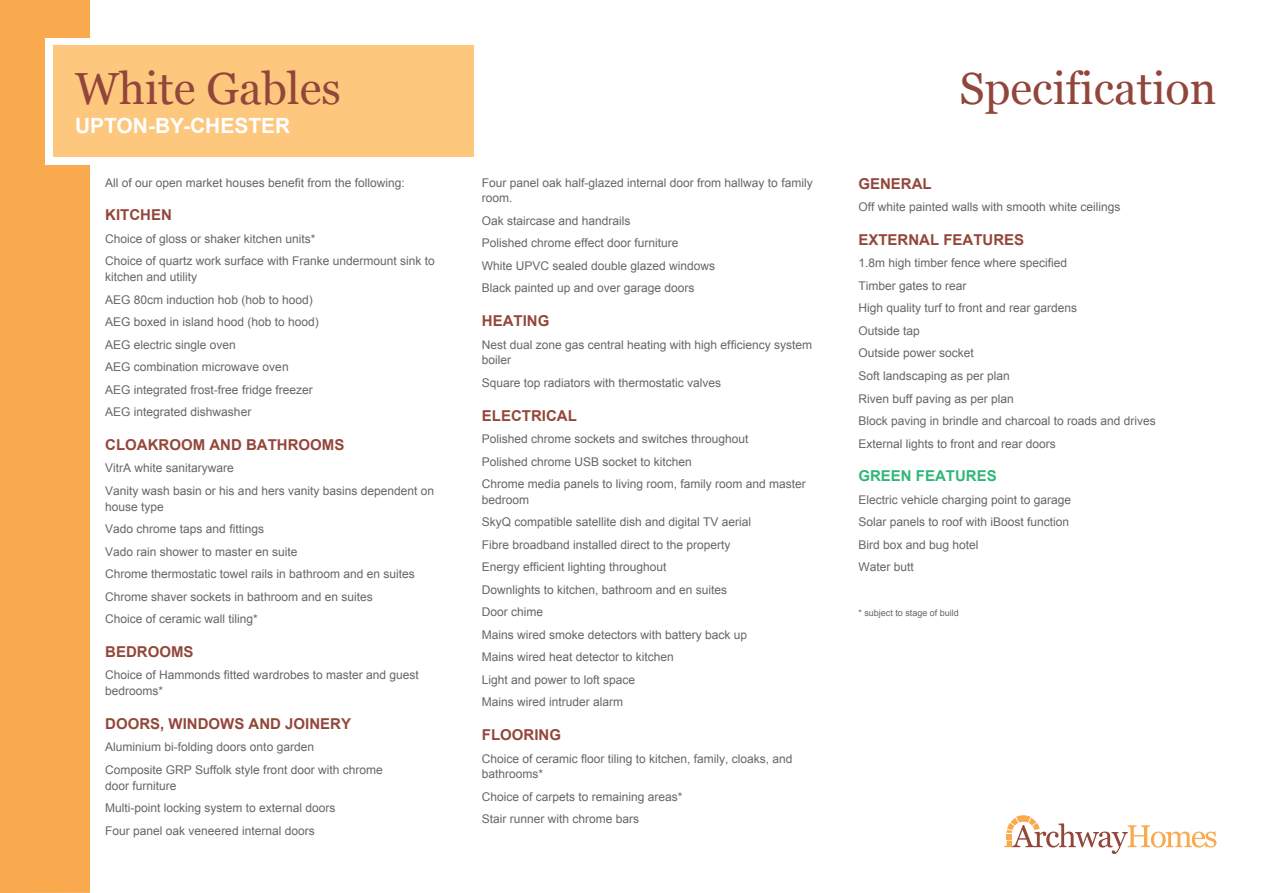
<style>
.page{position:relative;width:1263px;height:893px;background:#fff}
.page>*{position:absolute;margin:0;border:0;box-sizing:border-box;transform-origin:0 0}
.t1{font:45px "Georgia";color:#91453b}
.t2{font:700 21px "Arial";color:#fff}
.t3{font:700 15px "Arial";color:#93473b}
.t4{font:700 15px "Arial";color:#30b778}
.t5{font:12px/22.5px "Arial";color:#666}
.t6{font:9px "Arial";color:#666}
</style>
<div class="page">
<svg style="left:1004px;top:815px;width:212px;height:39px"></svg>
<div style="left:0;top:0;width:90px;height:893px;background:#faaa4e"></div>
<div style="left:45px;top:38px;width:436px;height:126px;background:#fff"></div>
<div style="left:52px;top:45px;width:421px;height:112px;background:#fdc77d"></div>
<h1 class="t1" style="left:75px;top:56px;width:267px">White Gables</h1>
<h2 class="t2" style="left:75px;top:112px;width:217px">UPTON-BY-CHESTER</h2>
<p class="t5" style="left:105px;top:171px;width:301px">All of our open market houses benefit from the following:</p>
<p class="t3" style="left:105px;top:205px;width:68px">KITCHEN</p>
<p class="t5" style="left:105px;top:227px;width:331px">Choice of gloss or shaker kitchen units*<br>Choice of quartz work surface with Franke undermount sink to</p>
<p class="t5" style="left:105px;top:266px;width:215px">kitchen and utility<br>AEG 80cm induction hob (hob to hood)<br>AEG boxed in island hood (hob to hood)<br>AEG electric single oven<br>AEG combination microwave oven<br>AEG integrated frost-free fridge freezer<br>AEG integrated dishwasher</p>
<p class="t3" style="left:105px;top:435px;width:241px">CLOAKROOM AND BATHROOMS</p>
<p class="t5" style="left:105px;top:457px;width:330px">VitrA white sanitaryware<br>Vanity wash basin or his and hers vanity basins dependent on</p>
<p class="t5" style="left:105px;top:495px;width:311px">house type<br>Vado chrome taps and fittings<br>Vado rain shower to master en suite<br>Chrome thermostatic towel rails in bathroom and en suites Chrome shaver sockets in bathroom and en suites<br>Choice of ceramic wall tiling*</p>
<p class="t3" style="left:105px;top:642px;width:90px">BEDROOMS</p>
<p class="t5" style="left:105px;top:667px;width:315px;line-height:15.8px">Choice of Hammonds fitted wardrobes to master and guest bedrooms*</p>
<p class="t3" style="left:105px;top:714px;width:247px">DOORS, WINDOWS AND JOINERY</p>
<p class="t5" style="left:105px;top:736px;width:279px">Aluminium bi-folding doors onto garden<br>Composite GRP Suffolk style front door with chrome</p>
<p class="t5" style="left:105px;top:774px;width:232px">door furniture<br>Multi-point locking system to external doors<br>Four panel oak veneered internal doors</p>
<p class="t5" style="left:482px;top:175px;width:332px;line-height:15.8px">Four panel oak half-glazed internal door from hallway to family room.</p>
<p class="t5" style="left:482px;top:209px;width:235px">Oak staircase and handrails<br>Polished chrome effect door furniture<br>White UPVC sealed double glazed windows Black painted up and over garage doors</p>
<p class="t3" style="left:482px;top:311px;width:69px">HEATING</p>
<p class="t5" style="left:482px;top:337px;width:332px;line-height:15.8px">Nest dual zone gas central heating with high efficiency system boiler</p>
<p class="t5" style="left:482px;top:371px;width:241px">Square top radiators with thermostatic valves</p>
<p class="t3" style="left:482px;top:405px;width:96px">ELECTRICAL</p>
<p class="t5" style="left:482px;top:428px;width:326px">Polished chrome sockets and switches throughout<br>Polished chrome USB socket to kitchen<br>Chrome media panels to living room, family room and master</p>
<p class="t5" style="left:482px;top:488px;width:271px">bedroom<br>SkyQ compatible satellite dish and digital TV aerial Fibre broadband installed direct to the property Energy efficient lighting throughout<br>Downlights to kitchen, bathroom and en suites Door chime<br>Mains wired smoke detectors with battery back up Mains wired heat detector to kitchen<br>Light and power to loft space<br>Mains wired intruder alarm</p>
<p class="t3" style="left:482px;top:725px;width:81px">FLOORING</p>
<p class="t5" style="left:482px;top:751px;width:312px;line-height:15.8px">Choice of ceramic floor tiling to kitchen, family, cloaks, and bathrooms*</p>
<p class="t5" style="left:482px;top:785px;width:202px">Choice of carpets to remaining areas*<br>Stair runner with chrome bars</p>
<h1 class="t1" style="left:960px;top:56px;width:258px">Specification</h1>
<p class="t3" style="left:858px;top:174px;width:75px">GENERAL</p>
<p class="t5" style="left:858px;top:196px;width:264px">Off white painted walls with smooth white ceilings</p>
<p class="t3" style="left:858px;top:230px;width:167px">EXTERNAL FEATURES</p>
<p class="t5" style="left:858px;top:252px;width:299px">1.8m high timber fence where specified<br>Timber gates to rear<br>High quality turf to front and rear gardens<br>Outside tap<br>Outside power socket<br>Soft landscaping as per plan<br>Riven buff paving as per plan<br>Block paving in brindle and charcoal to roads and drives<br>External lights to front and rear doors</p>
<p class="t4" style="left:858px;top:466px;width:140px">GREEN FEATURES</p>
<p class="t5" style="left:858px;top:488px;width:214px">Electric vehicle charging point to garage<br>Solar panels to roof with iBoost function<br>Bird box and bug hotel<br>Water butt</p>
<p class="t6" style="left:858px;top:607px;width:102px">* subject to stage of build</p>
</div>
